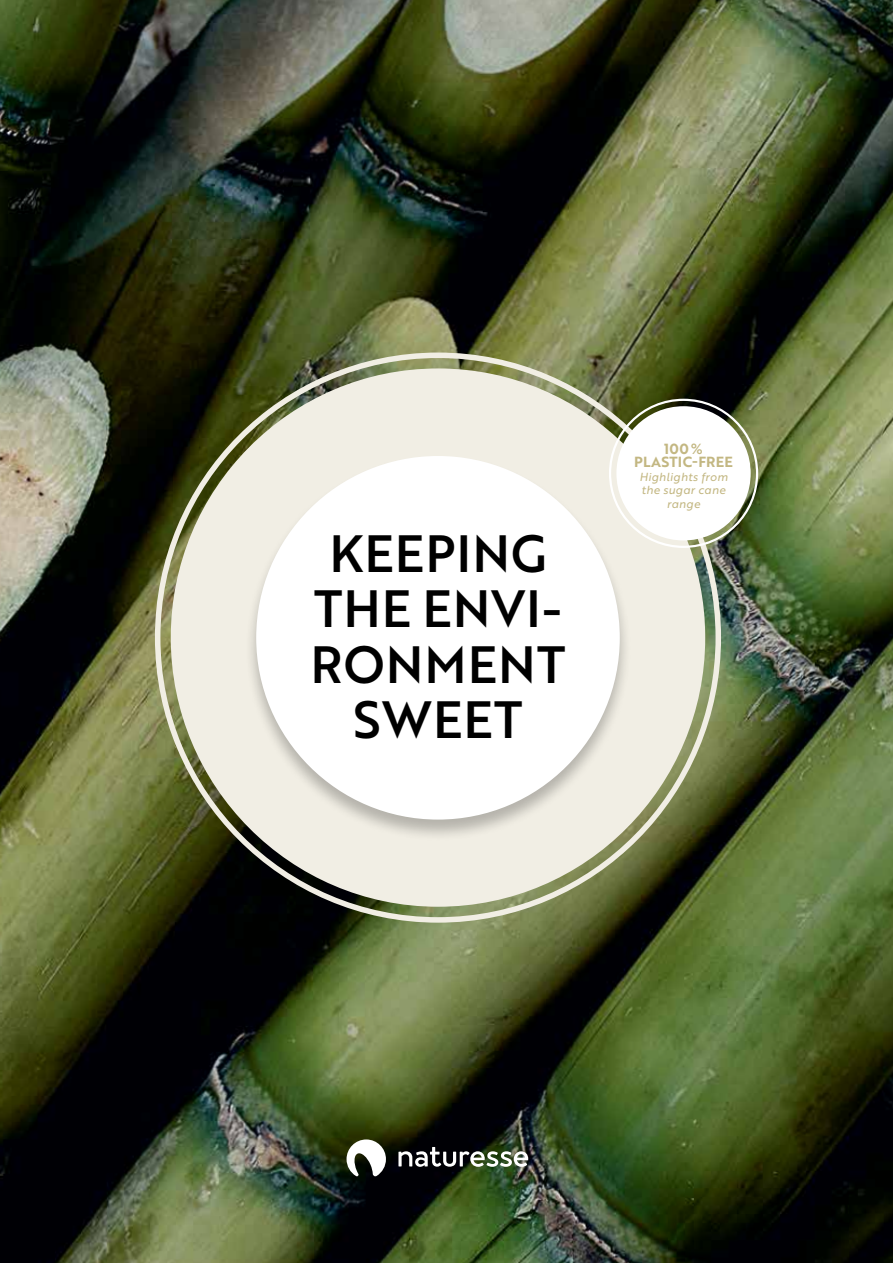
<style>
.page{position:relative;width:893px;height:1263px;background:#fff}
.page>*{position:absolute;margin:0;border:0;box-sizing:border-box;transform-origin:0 0}
.t1{font:51px/55.5px "Brother 1816 Medium";letter-spacing:.02em;color:#000;text-align:center}
.t2{font:14.25px/13.5px "Brother 1816 Bold";letter-spacing:.015em;color:#c3b782;text-align:center}
.t3{font:11.4px/13.5px "Brother 1816 Regular Italic";letter-spacing:.02em;color:#c3b782;text-align:center}
</style>
<div class="page">
<img style="left:0;top:0;width:893px;height:1263px">
<div style="left:171px;top:368px;width:534px;height:539px;background:#f1eee4;border-radius:50%"></div>
<svg style="left:398px;top:1147px;width:130px;height:20px"></svg>
<svg style="left:347px;top:1139px;width:39px;height:37px"></svg>
<div style="left:245px;top:455px;width:386px;height:387px;background:#000;opacity:.25"></div>
<div style="left:256px;top:456px;width:364px;height:363px;background:#fff;border-radius:50%"></div>
<div style="left:616px;top:406px;width:135px;height:134px;background:#fff;border-radius:50%"></div>
<h1 class="t1" style="left:311px;top:524px;width:256px">KEEPING<br>THE ENVI-<br>RONMENT<br>SWEET</h1>
<p class="t2" style="left:634px;top:441px;width:100px">100 %<br>PLASTIC-FREE</p>
<p class="t3" style="left:639px;top:469px;width:90px">Highlights from the sugar cane range</p>
</div>
